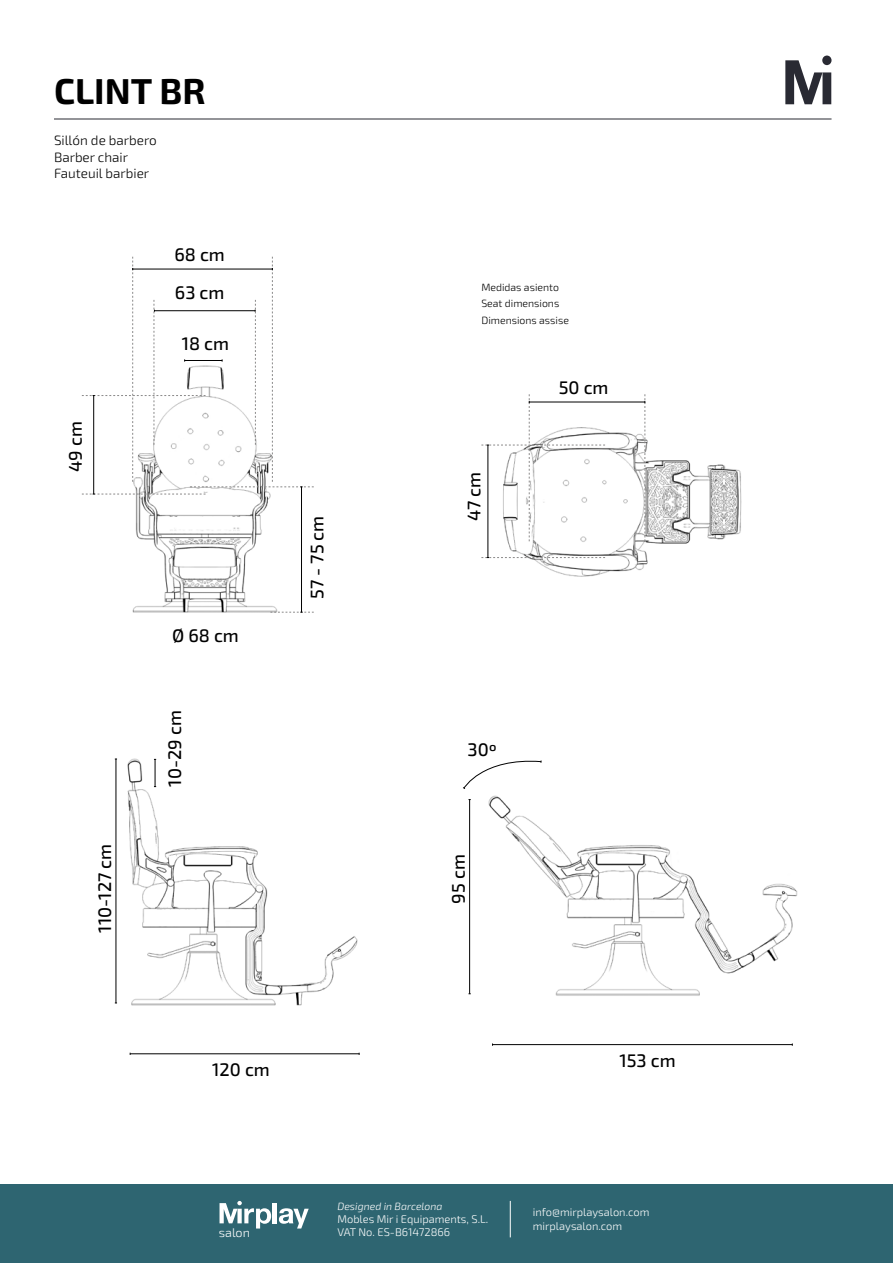
<style>
.page{position:relative;width:893px;height:1263px;background:#fff}
.page>*{position:absolute;margin:0;border:0;box-sizing:border-box;transform-origin:0 0}
.t1{font:700 36px "Exo 2";color:#000}
.t2{font:500 18.15px "Exo 2";color:#000}
.t3{font:300 13.5px/16.5px "Exo 2";color:#000}
.t4{font:300 12.45px "Exo 2";color:#fff}
.t5{font:300 11.1px/13.4px "Exo 2";color:#fff}
.t6{font:300 10.5px/16.5px "Exo 2";color:#000}
.t7{font:italic 300 10.5px "Exo 2";color:#fff}
</style>
<div class="page">
<hr style="left:54px;top:119px;width:777px;height:1px;background:#292a33">
<svg style="left:785px;top:60px;width:46px;height:44px"></svg>
<div style="left:822px;top:55px;width:10px;height:10px;background:#292a33;border-radius:50%"></div>
<div style="left:0;top:1184px;width:893px;height:79px;background:#2e6571"></div>
<hr style="left:273px;top:1203px;width:4px;height:20px;background:#fff">
<svg style="left:279px;top:1208px;width:30px;height:20px"></svg>
<svg style="left:220px;top:1201px;width:51px;height:27px"></svg>
<hr style="left:510px;top:1201px;width:1px;height:36px;background:#fff">
<img style="left:486px;top:419px;width:256px;height:158px">
<img style="left:122px;top:488px;width:166px;height:125px">
<img style="left:127px;top:758px;width:233px;height:297px">
<hr style="left:116px;top:759px;width:1px;height:244px;background:#000">
<hr style="left:130px;top:1053px;width:229px;height:1px;background:#000">
<svg style="left:154px;top:759px;width:2px;height:28px"></svg>
<img style="left:488px;top:795px;width:310px;height:251px">
<hr style="left:469px;top:799px;width:1px;height:195px;background:#000">
<hr style="left:492px;top:1044px;width:300px;height:1px;background:#000">
<svg style="left:463px;top:760px;width:79px;height:29px"></svg>
<hr style="left:93px;top:395px;width:1px;height:99px;background:#000">
<svg style="left:82px;top:494px;width:124px;height:1px"></svg>
<hr style="left:529px;top:402px;width:116px;height:1px;background:#000">
<svg style="left:645px;top:394px;width:1px;height:147px"></svg>
<hr style="left:488px;top:445px;width:1px;height:112px;background:#000">
<svg style="left:481px;top:557px;width:124px;height:1px"></svg>
<svg style="left:481px;top:394px;width:124px;height:147px"></svg>
<hr style="left:301px;top:487px;width:1px;height:125px;background:#000">
<svg style="left:270px;top:612px;width:44px;height:1px"></svg>
<svg style="left:82px;top:257px;width:232px;height:231px"></svg>
<h1 class="t1" style="left:54px;top:70px;width:153px">CLINT BR</h1>
<p class="t3" style="left:54px;top:132px;width:104px">Sillón de barbero<br>Barber chair<br>Fauteuil barbier</p>
<h2 class="t2" style="left:174px;top:244px;width:52px">68 cm</h2>
<h2 class="t2" style="left:175px;top:282px;width:51px">63 cm</h2>
<h2 class="t2" style="left:65px;top:472px;width:52px;rotate:-90deg">49 cm</h2>
<h2 class="t2" style="left:182px;top:333px;width:49px">18 cm</h2>
<h2 class="t2" style="left:94px;top:933px;width:91px;rotate:-90deg">110-127 cm</h2>
<h2 class="t2" style="left:172px;top:625px;width:68px">Ø 68 cm</h2>
<h2 class="t2" style="left:164px;top:787px;width:78px;rotate:-90deg">10-29 cm</h2>
<h2 class="t2" style="left:306px;top:599px;width:85px;rotate:-90deg">57 - 75 cm</h2>
<h2 class="t2" style="left:212px;top:1059px;width:59px">120 cm</h2>
<p class="t6" style="left:481px;top:279px;width:89px">Medidas asiento<br>Seat dimensions<br>Dimensions assise</p>
<h2 class="t2" style="left:463px;top:521px;width:50px;rotate:-90deg">47 cm</h2>
<h2 class="t2" style="left:559px;top:377px;width:51px">50 cm</h2>
<h2 class="t2" style="left:468px;top:739px;width:31px">30º</h2>
<h2 class="t2" style="left:448px;top:904px;width:51px;rotate:-90deg">95 cm</h2>
<h2 class="t2" style="left:619px;top:1050px;width:58px">153 cm</h2>
<p class="t4" style="left:219px;top:1226px;width:33px">salon</p>
<p class="t7" style="left:337px;top:1200px;width:107px">Designed in Barcelona</p>
<p class="t5" style="left:337px;top:1212px;width:152px">Mobles Mir i Equipaments, S.L.<br>VAT No. ES-B61472866</p>
<p class="t5" style="left:533px;top:1206px;width:118px">info@mirplaysalon.com mirplaysalon.com</p>
</div>
